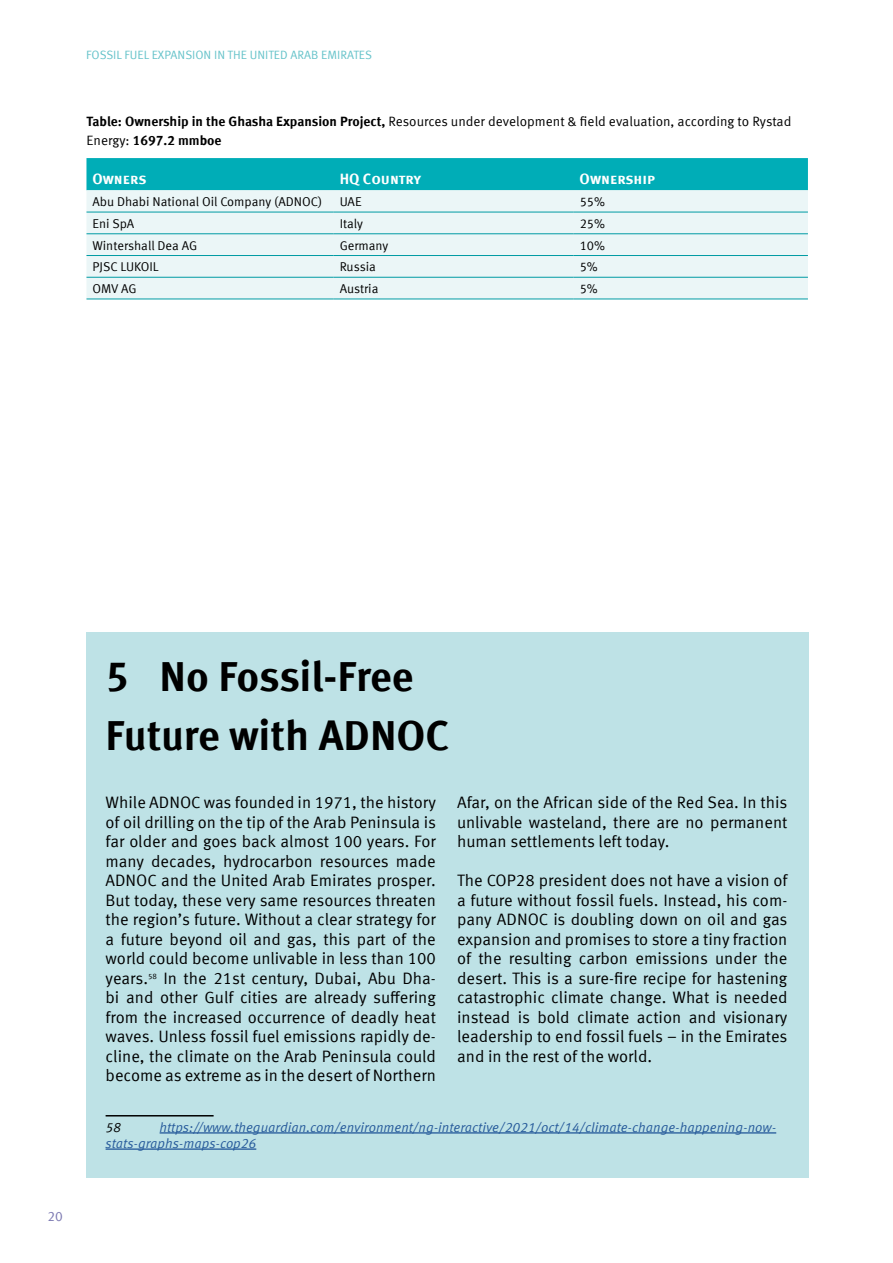
<style>
.page{position:relative;width:893px;height:1263px;background:#fff}
.page>*{position:absolute;margin:0;border:0;box-sizing:border-box;transform-origin:0 0}
.t1{font:700 42px/58.5px "Meta Offc";letter-spacing:-.005em;color:#000}
.t2{font:16.5px/19.5px "Meta Offc Norm";color:#000;text-align:justify}
.t3{font:700 15px "Meta Sc Offc";color:#fff}
.t4{font:13.5px/16.2px "Meta Offc Norm Ita";color:#275b9b}
.t5{font:13.5px "Meta Offc Norm";color:#000}
.t6{font:700 13.5px "Meta Offc";color:#000}
.t7{font:13.5px "Meta Offc Norm";color:#7b78b1}
.t8{font:13.5px "Meta Offc Norm Ita";color:#000}
.t9{font:12.75px "Meta Offc Norm";color:#000}
.t10{font:12px "Meta Offc Norm";color:#64c2c9}
.s1{font-family:"Meta Offc";font-weight:700}
.s2{font-family:"Meta Offc Norm";font-weight:400}
</style>
<div class="page">
<div style="left:86px;top:632px;width:723px;height:546px;background:#bee2e6"></div>
<div style="left:86px;top:158px;width:722px;height:32px;background:#00adb7"></div>
<div style="left:86px;top:190px;width:722px;height:109px;background:#ebf6f7"></div>
<hr style="left:86px;top:233px;width:248px;height:1px;background:#009ba4">
<hr style="left:334px;top:233px;width:240px;height:1px;background:#009ba4">
<hr style="left:574px;top:233px;width:234px;height:1px;background:#009ba4">
<hr style="left:86px;top:255px;width:248px;height:1px;background:#009ba4">
<hr style="left:334px;top:255px;width:240px;height:1px;background:#009ba4">
<hr style="left:574px;top:255px;width:234px;height:1px;background:#009ba4">
<hr style="left:86px;top:277px;width:248px;height:1px;background:#009ba4">
<hr style="left:334px;top:277px;width:240px;height:1px;background:#009ba4">
<hr style="left:574px;top:277px;width:234px;height:1px;background:#009ba4">
<hr style="left:86px;top:299px;width:248px;height:1px;background:#009ba4">
<hr style="left:334px;top:299px;width:240px;height:1px;background:#009ba4">
<hr style="left:574px;top:299px;width:234px;height:1px;background:#009ba4">
<hr style="left:86px;top:212px;width:248px;height:1px;background:#009ba4">
<hr style="left:334px;top:212px;width:240px;height:1px;background:#009ba4">
<hr style="left:574px;top:212px;width:234px;height:1px;background:#009ba4">
<hr style="left:106px;top:1115px;width:108px;height:1px;background:#000">
<hr style="left:160px;top:1132px;width:616px;height:1px;background:#275b9b">
<hr style="left:106px;top:1148px;width:150px;height:2px;background:#275b9b">
<p class="t10" style="left:86px;top:47px;width:287px">FOSSIL FUEL EXPANSION IN THE UNITED ARAB EMIRATES</p>
<p class="t5" style="left:86px;top:113px;width:706px"><span class="s1">Table: Ownership in the Ghasha Expansion Project,</span> Resources under development &amp; field evaluation, according to Rystad</p>
<p class="t6" style="left:86px;top:133px;width:137px"><span class="s2">Energy:</span> 1697.2 mmboe</p>
<p class="t3" style="left:92px;top:170px;width:56px">Owners</p>
<p class="t3" style="left:340px;top:170px;width:83px">HQ Country</p>
<p class="t3" style="left:580px;top:170px;width:77px">Ownership</p>
<p class="t9" style="left:92px;top:194px;width:231px">Abu Dhabi National Oil Company (ADNOC)</p>
<p class="t9" style="left:340px;top:194px;width:24px">UAE</p>
<p class="t9" style="left:580px;top:194px;width:27px">55%</p>
<p class="t9" style="left:92px;top:216px;width:43px">Eni SpA</p>
<p class="t9" style="left:340px;top:216px;width:25px">Italy</p>
<p class="t9" style="left:580px;top:216px;width:27px">25%</p>
<p class="t9" style="left:92px;top:238px;width:106px">Wintershall Dea AG</p>
<p class="t9" style="left:340px;top:238px;width:50px">Germany</p>
<p class="t9" style="left:580px;top:238px;width:27px">10%</p>
<p class="t9" style="left:92px;top:259px;width:68px">PJSC LUKOIL</p>
<p class="t9" style="left:340px;top:259px;width:38px">Russia</p>
<p class="t9" style="left:580px;top:259px;width:20px">5%</p>
<p class="t9" style="left:92px;top:281px;width:46px">OMV AG</p>
<p class="t9" style="left:340px;top:281px;width:40px">Austria</p>
<p class="t9" style="left:580px;top:281px;width:20px">5%</p>
<p class="t7" style="left:48px;top:1208px;width:17px">20</p>
<h1 class="t1" style="left:106px;top:649px;width:346px">5 No Fossil-Free<br>Future with ADNOC</h1>
<p class="t2" style="left:106px;top:793px;width:332px">While ADNOC was founded in 1971, the history of oil drilling on the tip of the Arab Peninsula is far older and goes back almost 100 years. For many decades, hydrocarbon resources made ADNOC and the United Arab Emirates prosper.<br>But today, these very same resources threaten the region’s future. Without a clear strategy for a future beyond oil and gas, this part of the world could become unlivable in less than 100 years.<sup>58</sup> In the 21st century, Dubai, Abu Dha&shy;bi and other Gulf cities are already suffering from the increased occurrence of deadly heat waves. Unless fossil fuel emissions rapidly de&shy;cline, the climate on the Arab Peninsula could become as extreme as in the desert of Northern</p>
<p class="t2" style="left:457px;top:793px;width:332px">Afar, on the African side of the Red Sea. In this unlivable wasteland, there are no permanent human settlements left today.</p>
<p class="t2" style="left:457px;top:871px;width:332px">The COP28 president does not have a vision of a future without fossil fuels. Instead, his com&shy;pany ADNOC is doubling down on oil and gas expansion and promises to store a tiny fraction of the resulting carbon emissions under the desert. This is a sure-fire recipe for hastening catastrophic climate change. What is needed instead is bold climate action and visionary leadership to end fossil fuels – in the Emirates and in the rest of the world.</p>
<p class="t4" style="left:106px;top:1119px;width:672px;text-indent:54px">https://www.theguardian.com/environment/ng-interactive/2021/oct/14/climate-change-happening-now&shy;stats-graphs-maps-cop26</p>
<p class="t8" style="left:106px;top:1119px;width:17px">58</p>
</div>
